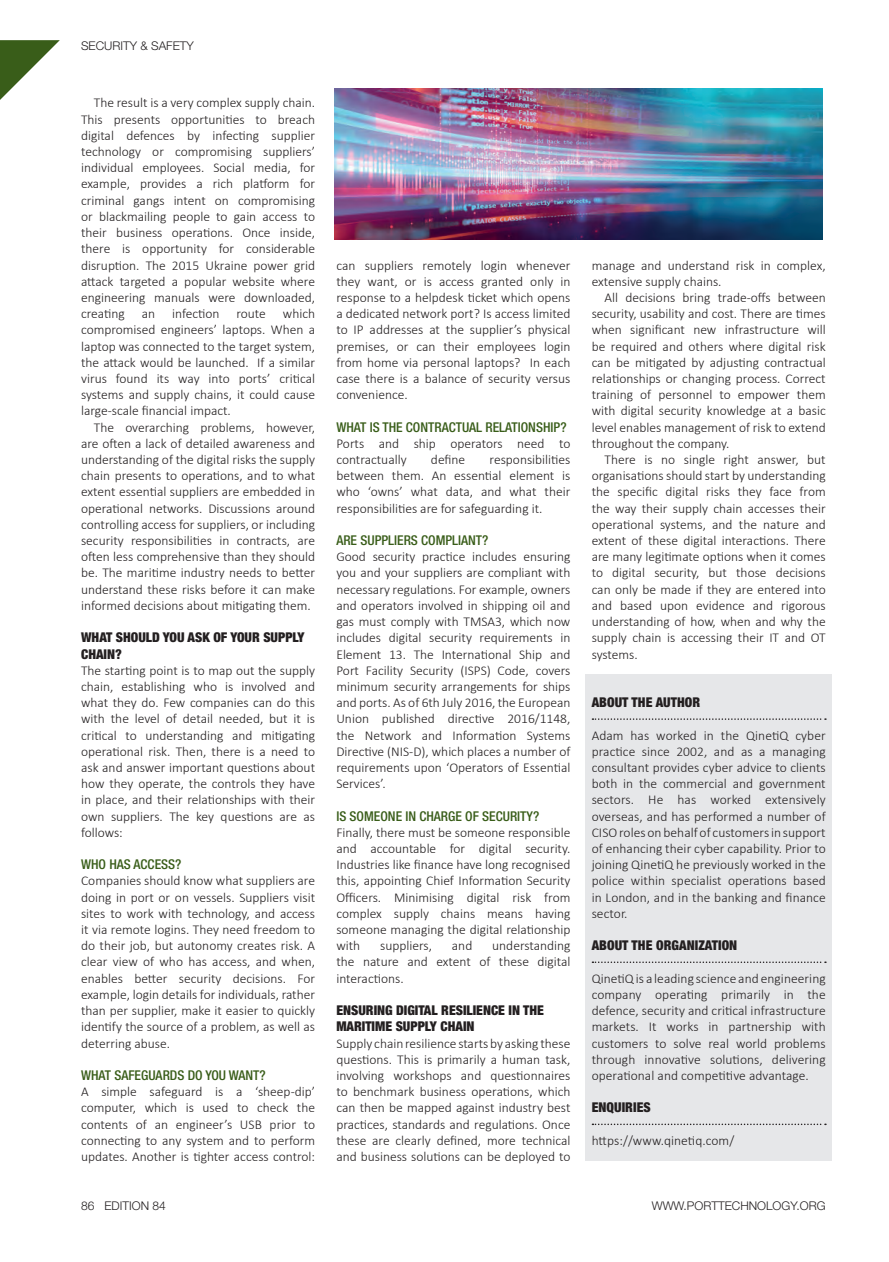
<style>
.page{position:relative;width:889px;height:1262px;background:#fff}
.page>*{position:absolute;margin:0;border:0;box-sizing:border-box;transform-origin:0 0}
.t1{font:300 13.5px/16.2px "Calibri";color:#231f20;text-align:justify}
.t2{font:900 condensed 13.5px/16.2px "Helvetica Neue";color:#231f20}
.t3{font:500 condensed 13.5px "Helvetica Neue";color:#395d19}
.t4{font:300 12px "Helvetica Neue LT Std";color:#231f20}
</style>
<div class="page">
<div style="left:585px;top:674px;width:247px;height:487px;background:#e6e7e9"></div>
<svg style="left:592px;top:718px;width:233px;height:2px"></svg>
<svg style="left:592px;top:961px;width:233px;height:2px"></svg>
<svg style="left:592px;top:1123px;width:233px;height:2px"></svg>
<img style="left:335px;top:89px;width:487px;height:150px">
<svg style="left:0;top:40px;width:60px;height:60px"></svg>
<p class="t4" style="left:81px;top:39px;width:114px">SECURITY &amp; SAFETY</p>
<p class="t1" style="left:81px;top:95px;width:235px;text-indent:13px">The result is a very complex supply chain.<br>This presents opportunities to breach digital defences by infecting supplier technology or compromising suppliers’ individual employees. Social media, for example, provides a rich platform for criminal gangs intent on compromising or blackmailing people to gain access to their business operations. Once inside, there is opportunity for considerable disruption. The 2015 Ukraine power grid attack targeted a popular website where engineering manuals were downloaded, creating</p>
<p class="t1" style="left:142px;top:305px;width:15px">an</p>
<p class="t1" style="left:172px;top:305px;width:49px">infection</p>
<p class="t1" style="left:236px;top:305px;width:31px">route</p>
<p class="t1" style="left:81px;top:305px;width:235px;text-indent:202px">which compromised engineers’ laptops. When a laptop was connected to the target system, the attack would be launched. If a similar virus found its way into ports’ critical systems and supply chains, it could cause large-scale financial impact.</p>
<p class="t1" style="left:81px;top:419px;width:235px;text-indent:13px">The overarching problems, however, are often a lack of detailed awareness and understanding of the digital risks the supply chain presents to operations, and to what extent essential suppliers are embedded in operational networks. Discussions around controlling access for suppliers, or including security responsibilities in contracts, are often less comprehensive than they should be. The maritime industry needs to better understand these risks before it can make informed decisions about mitigating them.</p>
<p class="t2" style="left:81px;top:629px;width:225px">WHAT SHOULD YOU ASK OF YOUR SUPPLY<br>CHAIN?</p>
<p class="t1" style="left:81px;top:662px;width:235px">The starting point is to map out the supply chain, establishing who is involved and what they do. Few companies can do this with the level of detail needed, but it is critical to understanding and mitigating operational risk. Then, there is a need to ask and answer important questions about how they operate, the controls they have in place, and their relationships with their own suppliers. The key questions are as follows:</p>
<p class="t3" style="left:81px;top:856px;width:102px">WHO HAS ACCESS?</p>
<p class="t1" style="left:81px;top:872px;width:235px">Companies should know what suppliers are doing in port or on vessels. Suppliers visit sites to work with technology, and access it via remote logins. They need freedom to do their job, but autonomy creates risk. A clear view of who has access, and when, enables better security decisions. For example, login details for individuals, rather than per supplier, make it easier to quickly identify the source of a problem, as well as deterring abuse.</p>
<p class="t3" style="left:81px;top:1067px;width:186px">WHAT SAFEGUARDS DO YOU WANT?</p>
<p class="t1" style="left:81px;top:1083px;width:235px">A simple safeguard is a ‘sheep-dip’ computer, which is used to check the contents of an engineer’s USB prior to connecting to any system and to perform updates. Another is tighter access control:</p>
<p class="t1" style="left:336px;top:257px;width:235px">can suppliers remotely login whenever they want, or is access granted only in response to a helpdesk ticket which opens a dedicated network port? Is access limited to IP addresses at the supplier’s physical premises, or can their employees login from home via personal laptops? In each case there is a balance of security versus convenience.</p>
<p class="t3" style="left:336px;top:419px;width:232px">WHAT IS THE CONTRACTUAL RELATIONSHIP?</p>
<p class="t1" style="left:336px;top:435px;width:235px">Ports and ship operators need to contractually</p>
<p class="t1" style="left:431px;top:451px;width:36px">define</p>
<p class="t1" style="left:336px;top:451px;width:235px;text-indent:153px">responsibilities between them. An essential element is who ‘owns’ what data, and what their responsibilities are for safeguarding it.</p>
<p class="t3" style="left:336px;top:532px;width:153px">ARE SUPPLIERS COMPLIANT?</p>
<p class="t1" style="left:336px;top:548px;width:235px">Good security practice includes ensuring you and your suppliers are compliant with necessary regulations. For example, owners and operators involved in shipping oil and gas must comply with TMSA3, which now includes digital security requirements in Element 13. The International Ship and Port Facility Security (ISPS) Code, covers minimum security arrangements for ships and ports. As of 6th July 2016, the European Union published directive 2016/1148, the Network and Information Systems Directive (NIS-D), which places a number of requirements upon ‘Operators of Essential Services’.</p>
<p class="t3" style="left:336px;top:807px;width:204px">IS SOMEONE IN CHARGE OF SECURITY?</p>
<p class="t1" style="left:336px;top:824px;width:235px">Finally, there must be someone responsible and accountable for digital security.<br>Industries like finance have long recognised this, appointing Chief Information Security Officers. Minimising digital risk from complex supply chains means having someone managing the digital relationship with</p>
<p class="t1" style="left:380px;top:937px;width:53px">suppliers,</p>
<p class="t1" style="left:452px;top:937px;width:22px">and</p>
<p class="t1" style="left:336px;top:937px;width:235px;text-indent:156px">understanding the nature and extent of these digital interactions.</p>
<p class="t2" style="left:336px;top:1001px;width:209px">ENSURING DIGITAL RESILIENCE IN THE<br>MARITIME SUPPLY CHAIN</p>
<p class="t1" style="left:336px;top:1034px;width:235px">Supply chain resilience starts by asking these questions. This is primarily a human task, involving workshops and questionnaires to benchmark business operations, which can then be mapped against industry best practices, standards and regulations. Once these are clearly defined, more technical and business solutions can be deployed to</p>
<p class="t1" style="left:591px;top:257px;width:235px">manage and understand risk in complex, extensive supply chains.</p>
<p class="t1" style="left:591px;top:289px;width:235px;text-indent:13px">All decisions bring trade-offs between security, usability and cost. There are times when significant new infrastructure will be required and others where digital risk can be mitigated by adjusting contractual relationships or changing process. Correct training of personnel to empower them with digital security knowledge at a basic level enables management of risk to extend throughout the company.</p>
<p class="t1" style="left:591px;top:451px;width:235px;text-indent:13px">There is no single right answer, but organisations should start by understanding the specific digital risks they face from the way their supply chain accesses their operational systems, and the nature and extent of these digital interactions. There are many legitimate options when it comes to digital security, but those decisions can only be made if they are entered into and based upon evidence and rigorous understanding of how, when and why the supply chain is accessing their IT and OT systems.</p>
<p class="t2" style="left:591px;top:694px;width:110px">ABOUT THE AUTHOR</p>
<p class="t1" style="left:591px;top:726px;width:235px">Adam has worked in the QinetiQ cyber practice since 2002, and as a managing consultant provides cyber advice to clients both in the commercial and government sectors. He has worked extensively overseas, and has performed a number of CISO roles on behalf of customers in support of enhancing their cyber capability. Prior to joining QinetiQ he previously worked in the police within specialist operations based in London, and in the banking and finance sector.</p>
<p class="t2" style="left:591px;top:937px;width:147px">ABOUT THE ORGANIZATION</p>
<p class="t1" style="left:591px;top:969px;width:235px">QinetiQ is a leading science and engineering company operating primarily in the defence, security and critical infrastructure markets. It works in partnership with customers to solve real world problems through innovative solutions, delivering operational and competitive advantage.</p>
<p class="t2" style="left:591px;top:1099px;width:61px">ENQUIRIES</p>
<p class="t1" style="left:591px;top:1131px;width:144px">https://www.qinetiq.com/</p>
<p class="t4" style="left:81px;top:1198px;width:86px">86 EDITION 84</p>
<p class="t4" style="left:651px;top:1198px;width:175px">WWW.PORTTECHNOLOGY.ORG</p>
</div>
